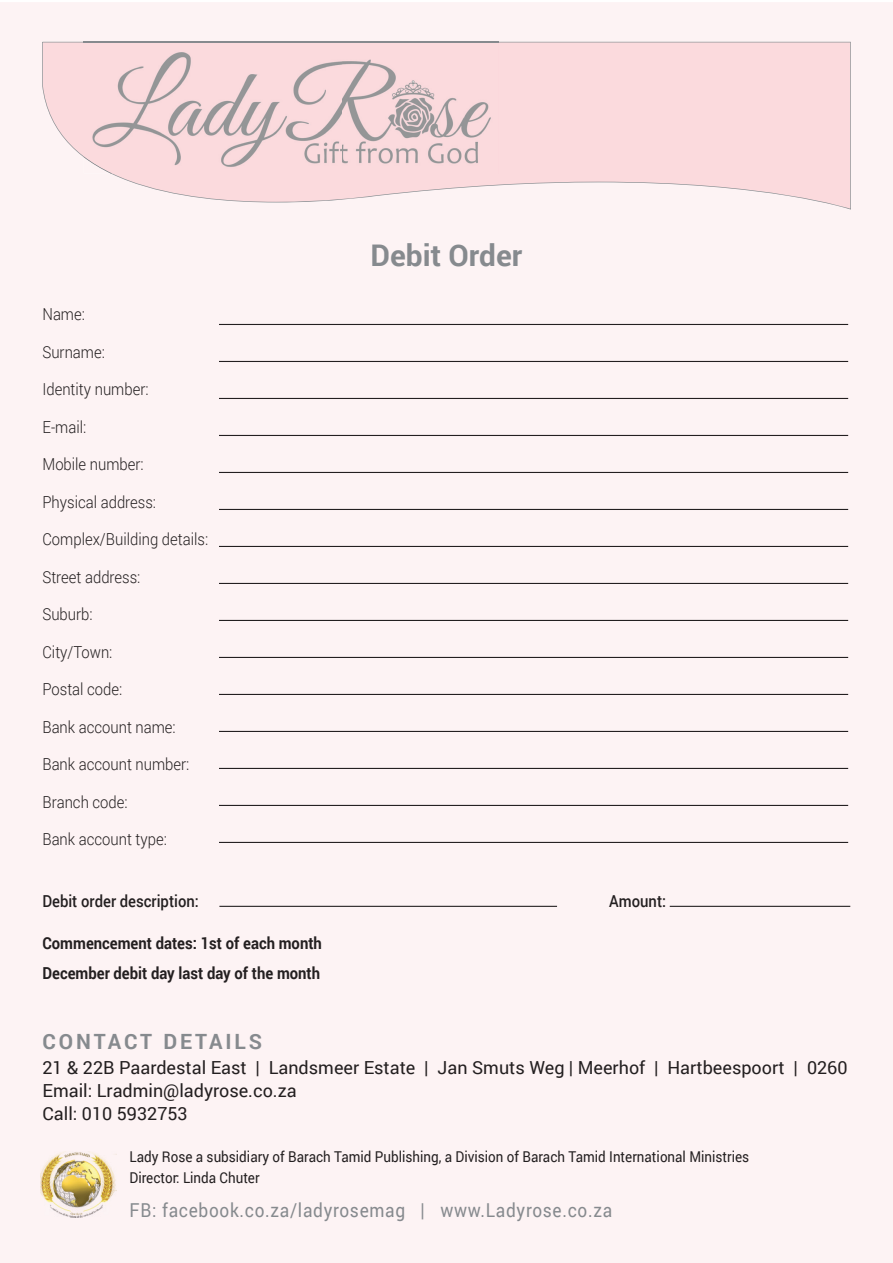
<style>
.page{position:relative;width:893px;height:1263px;background:#fff}
.page>*{position:absolute;margin:0;border:0;box-sizing:border-box;transform-origin:0 0}
.t1{font:700 29.85px "Roboto";color:#868a8e}
.t2{font:700 21px "Roboto";letter-spacing:.14em;color:#868a8e}
.t3{font:19.2px "Roboto";letter-spacing:.04em;color:#868a8e;scale:.9 1}
.t4{font:18px/22.5px "Roboto";color:#231f20}
.t5{font:300 16.5px "Roboto";color:#231f20;scale:.9 1}
.t6{font:700 16.5px/30px "Roboto";color:#231f20;scale:.9 1}
.t7{font:500 16.5px "Roboto";color:#231f20;scale:.9 1}
.t8{font:14.85px/21.3px "Roboto";color:#231f20;scale:.9 1}
</style>
<div class="page">
<div style="left:0;top:2px;width:893px;height:1261px;background:#fdf3f4"></div>
<img style="left:40px;top:1151px;width:76px;height:66px">
<div style="left:42px;top:210px;width:808px;height:32px;background:#fdf3f4"></div>
<svg style="left:42px;top:42px;width:809px;height:168px;fill:#fbdadd"></svg>
<img style="left:84px;top:32px;width:414px;height:141px">
<img style="left:84px;top:156px;width:28px;height:17px">
<hr style="left:219px;top:324px;width:629px;height:1px;background:#231f20">
<hr style="left:219px;top:361px;width:629px;height:1px;background:#231f20">
<hr style="left:219px;top:398px;width:629px;height:1px;background:#231f20">
<hr style="left:219px;top:435px;width:629px;height:1px;background:#231f20">
<hr style="left:219px;top:472px;width:629px;height:1px;background:#231f20">
<hr style="left:219px;top:509px;width:629px;height:1px;background:#231f20">
<hr style="left:219px;top:546px;width:629px;height:1px;background:#231f20">
<hr style="left:219px;top:583px;width:629px;height:1px;background:#231f20">
<hr style="left:219px;top:620px;width:629px;height:1px;background:#231f20">
<hr style="left:219px;top:657px;width:629px;height:1px;background:#231f20">
<hr style="left:219px;top:694px;width:629px;height:1px;background:#231f20">
<hr style="left:219px;top:731px;width:629px;height:1px;background:#231f20">
<hr style="left:219px;top:768px;width:629px;height:1px;background:#231f20">
<hr style="left:219px;top:805px;width:629px;height:1px;background:#231f20">
<hr style="left:219px;top:842px;width:629px;height:1px;background:#231f20">
<hr style="left:670px;top:906px;width:180px;height:1px;background:#231f20">
<hr style="left:219px;top:906px;width:338px;height:1px;background:#231f20">
<p class="t5" style="left:42px;top:303px;width:49px">Name:</p>
<p class="t5" style="left:42px;top:340px;width:71px">Surname:</p>
<p class="t5" style="left:42px;top:378px;width:119px">Identity number:</p>
<p class="t5" style="left:42px;top:415px;width:50px">E-mail:</p>
<p class="t5" style="left:42px;top:453px;width:114px">Mobile number:</p>
<p class="t5" style="left:42px;top:490px;width:128px">Physical address:</p>
<p class="t5" style="left:42px;top:528px;width:186px">Complex/Building details:</p>
<p class="t5" style="left:42px;top:565px;width:110px">Street address:</p>
<p class="t5" style="left:42px;top:603px;width:57px">Suburb:</p>
<p class="t5" style="left:42px;top:640px;width:79px">City/Town:</p>
<p class="t5" style="left:42px;top:678px;width:90px">Postal code:</p>
<p class="t5" style="left:42px;top:716px;width:150px">Bank account name:</p>
<p class="t5" style="left:42px;top:753px;width:165px">Bank account number:</p>
<p class="t5" style="left:42px;top:791px;width:96px">Branch code:</p>
<p class="t5" style="left:42px;top:828px;width:140px">Bank account type:</p>
<h1 class="t1" style="left:371px;top:234px;width:153px">Debit Order</h1>
<p class="t7" style="left:42px;top:889px;width:175px">Debit order description:</p>
<p class="t7" style="left:609px;top:889px;width:65px">Amount:</p>
<p class="t6" style="left:42px;top:927px;width:312px">Commencement dates: 1st of each month<br>December debit day last day of the month</p>
<p class="t2" style="left:43px;top:1027px;width:221px">CONTACT DETAILS</p>
<p class="t4" style="left:43px;top:1056px;width:806px">21 &amp; 22B Paardestal East | Landsmeer Estate | Jan Smuts Weg | Meerhof | Hartbeespoort | 0260<br>Email: Lradmin@ladyrose.co.za<br>Call: 010 5932753</p>
<p class="t8" style="left:130px;top:1145px;width:690px">Lady Rose a subsidiary of Barach Tamid Publishing, a Division of Barach Tamid International Ministries<br>Director: Linda Chuter</p>
<p class="t3" style="left:130px;top:1196px;width:538px">FB: facebook.co.za/ladyrosemag | www.Ladyrose.co.za</p>
</div>
